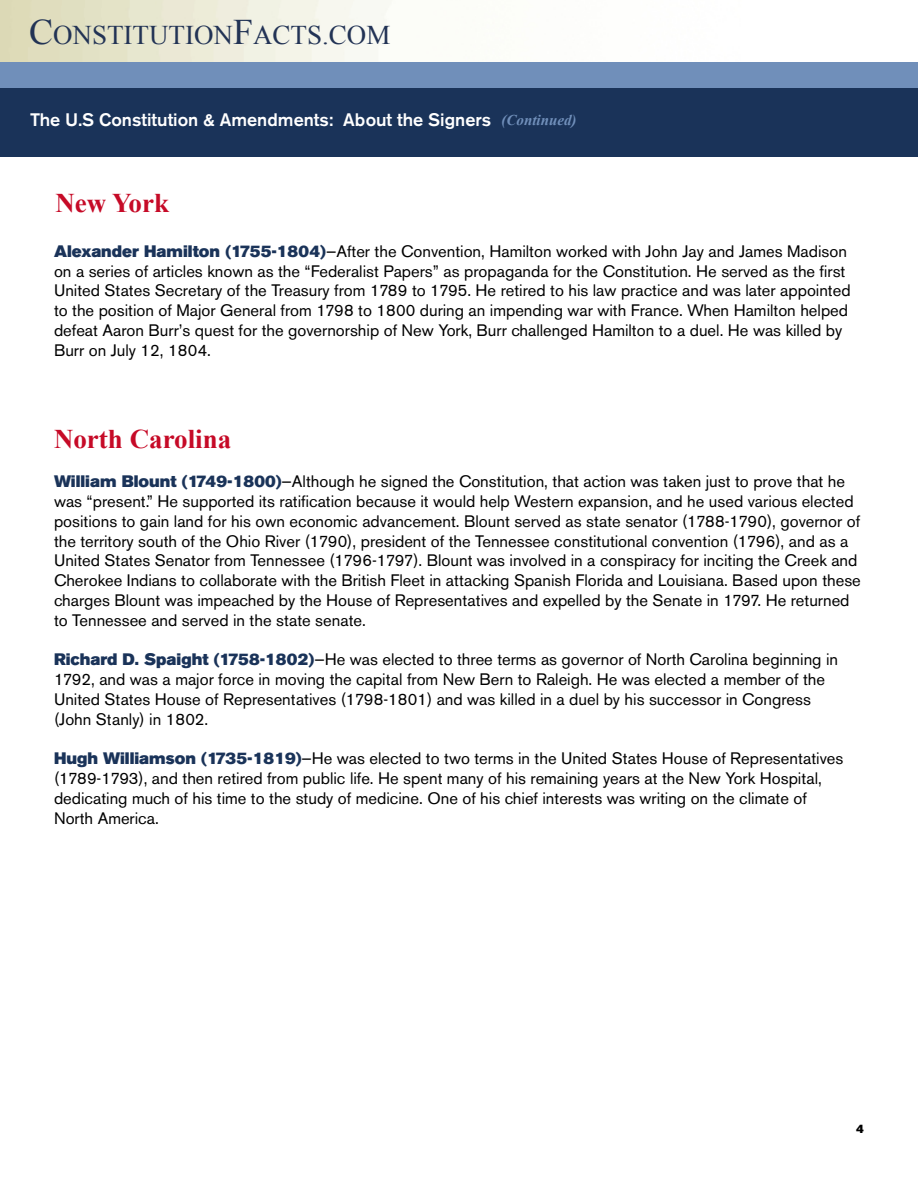
<style>
.page{position:relative;width:918px;height:1188px;background:#fff}
.page>*{position:absolute;margin:0;border:0;box-sizing:border-box;transform-origin:0 0}
.t1{font:27px "Times New Roman";color:#235}
.t2{font:700 27px "Times New Roman";color:#c60a27}
.t3{font:500 18px "Akzidenz Grotesk BE";color:#fff}
.t4{font:16.5px/19.8px "Akzidenz Grotesk BE";color:#000}
.t5{font:italic 700 15px "Times New Roman";color:#708fba}
.t6{font:12px "Akzidenz Grotesk BE Super";color:#000}
.s1{font-size:36px}
.s2{font-family:"Akzidenz Grotesk BE Super";color:#1a3359}
</style>
<div class="page">
<div style="left:1px;top:84px;width:917px;height:73px;background:#1a3359"></div>
<div style="left:0;top:62px;width:918px;height:26px;background:#708fba"></div>
<h1 class="t1" style="left:29px;top:19px;width:363px"><span class="s1">C</span>ONSTITUTION<span class="s1">F</span>ACTS.COM</h1>
<p class="t3" style="left:30px;top:109px;width:463px">The U.S Constitution &amp; Amendments: About the Signers</p>
<p class="t5" style="left:502px;top:111px;width:77px">(Continued)</p>
<h1 class="t2" style="left:55px;top:188px;width:115px">New York</h1>
<p class="t4" style="left:54px;top:241px;width:798px"><span class="s2">Alexander Hamilton (1755-1804)</span>—After the Convention, Hamilton worked with John Jay and James Madison on a series of articles known as the “Federalist Papers” as propaganda for the Constitution. He served as the first United States Secretary of the Treasury from 1789 to 1795. He retired to his law practice and was later appointed to the position of Major General from 1798 to 1800 during an impending war with France. When Hamilton helped defeat Aaron Burr’s quest for the governorship of New York, Burr challenged Hamilton to a duel. He was killed by Burr on July 12, 1804.</p>
<h1 class="t2" style="left:54px;top:423px;width:179px">North Carolina</h1>
<p class="t4" style="left:54px;top:471px;width:808px"><span class="s2">William Blount (1749-1800)</span>—Although he signed the Constitution, that action was taken just to prove that he was “present.” He supported its ratification because it would help Western expansion, and he used various elected positions to gain land for his own economic advancement. Blount served as state senator (1788-1790), governor of the territory south of the Ohio River (1790), president of the Tennessee constitutional convention (1796), and as a United States Senator from Tennessee (1796-1797). Blount was involved in a conspiracy for inciting the Creek and Cherokee Indians to collaborate with the British Fleet in attacking Spanish Florida and Louisiana. Based upon these charges Blount was impeached by the House of Representatives and expelled by the Senate in 1797. He returned to Tennessee and served in the state senate.</p>
<p class="t4" style="left:54px;top:650px;width:786px"><span class="s2">Richard D. Spaight (1758-1802)</span>—He was elected to three terms as governor of North Carolina beginning in 1792, and was a major force in moving the capital from New Bern to Raleigh. He was elected a member of the United States House of Representatives (1798-1801) and was killed in a duel by his successor in Congress (John Stanly) in 1802.</p>
<p class="t4" style="left:54px;top:749px;width:791px"><span class="s2">Hugh Williamson (1735-1819)</span>—He was elected to two terms in the United States House of Representatives (1789-1793), and then retired from public life. He spent many of his remaining years at the New York Hospital, dedicating much of his time to the study of medicine. One of his chief interests was writing on the climate of North America.</p>
<p class="t6" style="left:856px;top:1122px;width:9px">4</p>
</div>
